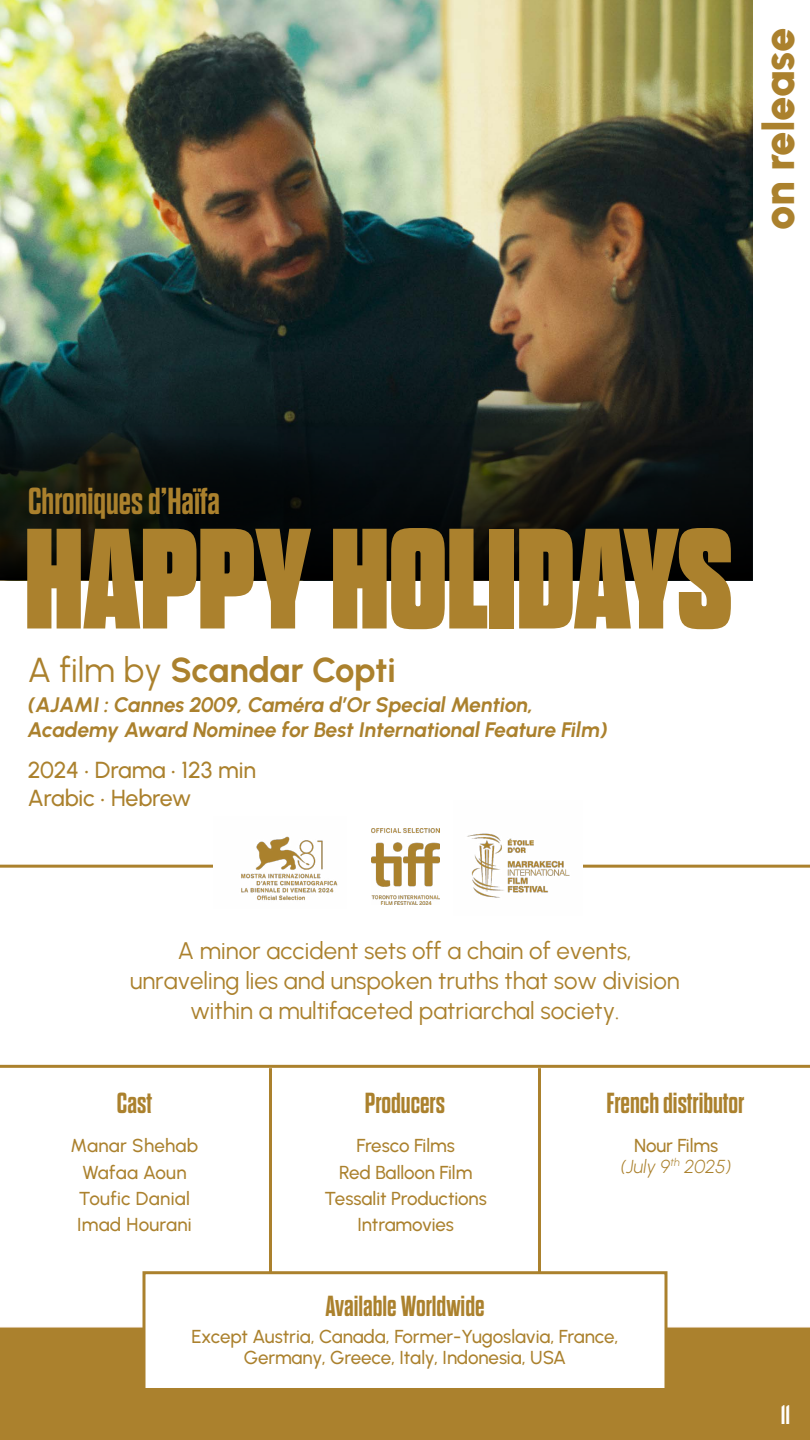
<style>
.page{position:relative;width:810px;height:1440px;background:#fff}
.page>*{position:absolute;margin:0;border:0;box-sizing:border-box;transform-origin:0 0}
.t1{font:800 142.5px "Dharma Gothic E";color:#ab812d}
.t2{font:900 43.5px "Urbanist";letter-spacing:-.01em;color:#ab812d}
.t3{font:700 37.5px "Dharma Gothic E";color:#ab812d}
.t4{font:700 34.65px "Urbanist";letter-spacing:-.01em;color:#ab812d}
.t5{font:700 29.03px "Dharma Gothic E";color:#ab812d}
.t6{font:700 26.92px "Dharma Gothic E";color:#fff}
.t7{font:24px/30px "Urbanist";color:#ab812d;text-align:center}
.t8{font:500 23.17px/27.8px "Urbanist";letter-spacing:-.005em;color:#ab812d}
.t9{font:italic 700 21px/25.2px "Urbanist";letter-spacing:-.01em;color:#ab812d}
.t10{font:500 18.75px/26.2px "Urbanist";letter-spacing:-.005em;color:#ab812d;text-align:center}
.t11{font:500 18.75px/26.2px "Urbanist";letter-spacing:.015em;color:#ab812d;text-align:center}
.t12{font:italic 18.75px/20.2px "Urbanist";color:#ab812d;text-align:center}
.s1{font-weight:400}
.s2{font-weight:500;font-style:normal}
</style>
<div class="page">
<hr style="left:0;top:1065px;width:810px;height:3px;background:#ab812d">
<hr style="left:0;top:865px;width:810px;height:3px;background:#ab812d">
<div style="left:0;top:1327px;width:810px;height:113px;background:#ab812d"></div>
<img style="left:0;top:0;width:753px;height:353px">
<svg style="left:0;top:353px;width:753px;height:227px;background:#131917"></svg>
<svg style="left:0;top:434px;width:378px;height:112px;background:#0b100d"></svg>
<div style="left:338px;top:828px;width:134px;height:76px;background:#fff"></div>
<img style="left:372px;top:828px;width:68px;height:76px">
<img style="left:214px;top:836px;width:124px;height:65px">
<img style="left:467px;top:833px;width:116px;height:65px">
<hr style="left:269px;top:1068px;width:3px;height:227px;background:#ab812d">
<hr style="left:538px;top:1068px;width:3px;height:227px;background:#ab812d">
<div style="left:142px;top:1271px;width:526px;height:120px;background:#fff;border:3px solid #ab812d"></div>
<h2 class="t2" style="left:748px;top:230px;width:204px;rotate:-90deg">on release</h2>
<h3 class="t3" style="left:28px;top:482px;width:193px">Chroniques d’Haïfa</h3>
<h1 class="t1" style="left:25px;top:504px;width:709px">HAPPY HOLIDAYS</h1>
<h3 class="t4" style="left:28px;top:646px;width:369px"><span class="s1">A film by</span> Scandar Copti</h3>
<p class="t9" style="left:28px;top:691px;width:582px">(AJAMI : Cannes 2009, Caméra d’Or Special Mention,<br>Academy Award Nominee for Best International Feature Film)</p>
<p class="t8" style="left:28px;top:755px;width:230px">2024 <sup>.</sup> Drama <sup>.</sup> 123 min<br>Arabic <sup>.</sup> Hebrew</p>
<p class="t7" style="left:130px;top:935px;width:551px">A minor accident sets off a chain of events, unraveling lies and unspoken truths that sow division within a multifaceted patriarchal society.</p>
<h3 class="t5" style="left:117px;top:1089px;width:37px">Cast</h3>
<h3 class="t5" style="left:365px;top:1089px;width:82px">Producers</h3>
<h3 class="t5" style="left:607px;top:1089px;width:139px">French distributor</h3>
<p class="t11" style="left:71px;top:1132px;width:129px">Manar Shehab<br>Wafaa Aoun<br>Toufic Danial<br>Imad Hourani</p>
<p class="t10" style="left:325px;top:1132px;width:164px">Fresco Films<br>Red Balloon Film<br>Tessalit Productions<br>Intramovies</p>
<p class="t12" style="left:621px;top:1135px;width:112px"><span class="s2">Nour Films </span>(July 9<sup>th</sup> 2025)</p>
<h3 class="t5" style="left:325px;top:1292px;width:161px">Available Worldwide</h3>
<p class="t10" style="left:192px;top:1326px;width:428px;line-height:20.2px">Except Austria, Canada, Former-Yugoslavia, France,<br>Germany, Greece, Italy, Indonesia, USA</p>
<h3 class="t6" style="left:781px;top:1401px;width:11px">11</h3>
</div>
